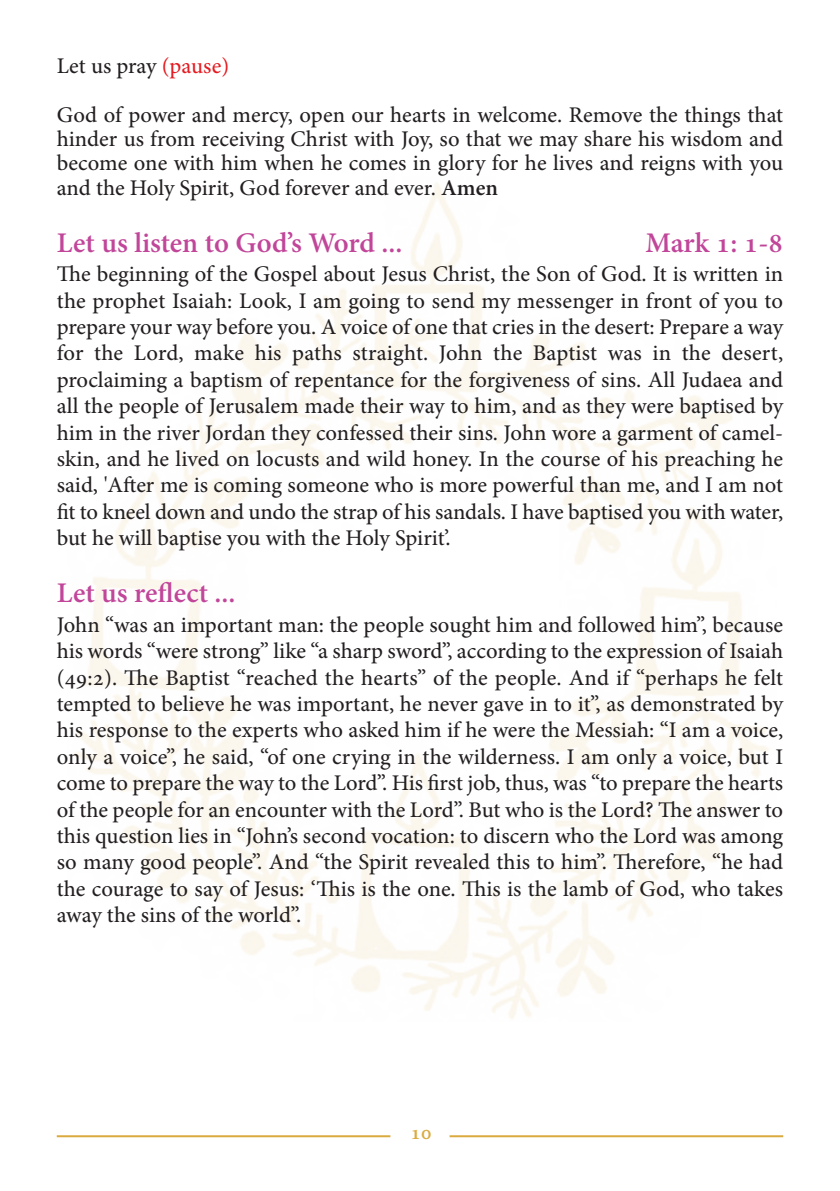
<style>
.page{position:relative;width:840px;height:1191px;background:#fff}
.page>*{position:absolute;margin:0;border:0;box-sizing:border-box;transform-origin:0 0}
.t1{font:700 28px "Adobe Hebrew";color:#c1469a}
.t2{font:22px/26.4px "Adobe Hebrew";color:#231f20;text-align:justify}
.t3{font:700 20px "Adobe Hebrew";color:#dbaa3f}
.s1{color:#e51b21}
.s2{font-weight:700}
</style>
<div class="page">
<hr style="left:57px;top:1135px;width:333px;height:2px;background:#dbaa3f">
<hr style="left:449px;top:1135px;width:333px;height:2px;background:#dbaa3f">
<p class="t2" style="left:57px;top:54px;width:174px">Let us pray <span class="s1">(pause)</span></p>
<p class="t2" style="left:57px;top:104px;width:727px;line-height:24.4px">God of power and mercy, open our hearts in welcome. remove the things that hinder us from receiving christ with Joy, so that we may share his wisdom and become one with him when he comes in glory for he lives and reigns with you and the Holy spirit, God forever and ever. <span class="s2">Amen</span></p>
<p class="t1" style="left:57px;top:232px;width:347px">Let us listen to God’s Word ...</p>
<p class="t1" style="left:645px;top:232px;width:139px">Mark 1: 1-8</p>
<p class="t2" style="left:57px;top:263px;width:728px">The beginning of the Gospel about Jesus christ, the son of God. It is written in the prophet Isaiah: Look, I am going to send my messenger in front of you to prepare your way before you. a voice of one that cries in the desert: Prepare a way for the Lord, make his paths straight. John the Baptist was in the desert, proclaiming a baptism of repentance for the forgiveness of sins. all Judaea and all the people of Jerusalem made their way to him, and as they were baptised by him in the river Jordan they confessed their sins. John wore a garment of camel&shy;skin, and he lived on locusts and wild honey. In the course of his preaching he said, 'after me is coming someone who is more powerful than me, and I am not fit to kneel down and undo the strap of his sandals. I have baptised you with water, but he will baptise you with the Holy spirit’.</p>
<p class="t1" style="left:57px;top:583px;width:180px">Let us reflect ...</p>
<p class="t2" style="left:57px;top:613px;width:728px">John “was an important man: the people sought him and followed him”, because his words “were strong” like “a sharp sword”, according to the expression of Isaiah (49:2). The Baptist “reached the hearts” of the people. and if “perhaps he felt tempted to believe he was important, he never gave in to it”, as demonstrated by his response to the experts who asked him if he were the messiah: “I am a voice, only a voice”, he said, “of one crying in the wilderness. I am only a voice, but I come to prepare the way to the Lord”. His first job, thus, was “to prepare the hearts of the people for an encounter with the Lord”. But who is the Lord? The answer to this question lies in “John’s second vocation: to discern who the Lord was among so many good people”. and “the spirit revealed this to him”. Therefore, “he had the courage to say of Jesus: ‘This is the one. This is the lamb of God, who takes away the sins of the world”.</p>
<p class="t3" style="left:410px;top:1125px;width:22px">10</p>
</div>
